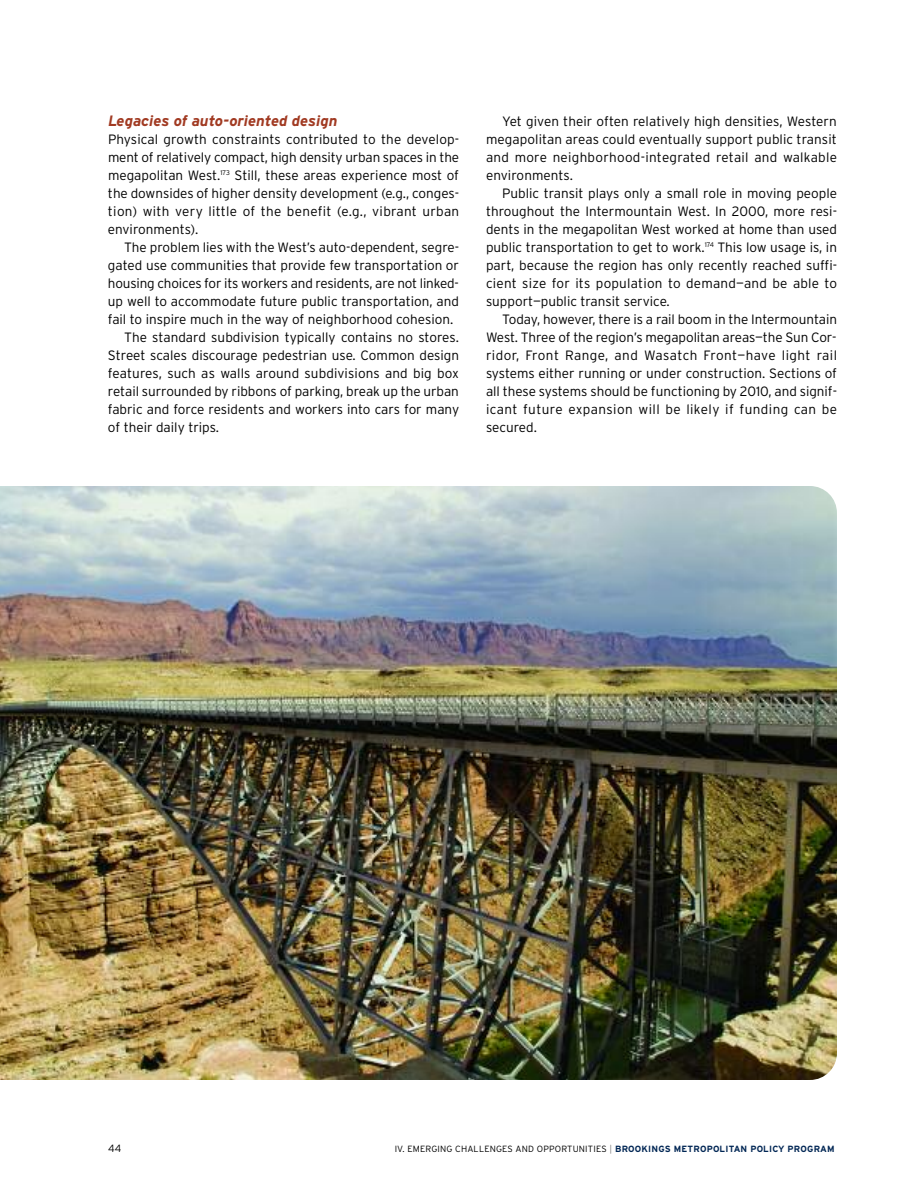
<style>
.page{position:relative;width:918px;height:1188px;background:#fff}
.page>*{position:absolute;margin:0;border:0;box-sizing:border-box;transform-origin:0 0}
.t1{font:italic 700 15px "Interstate";color:#a13a22}
.t2{font:300 13.5px/18px "Interstate";color:#000;text-align:justify}
.t3{font:300 10.5px "Interstate";color:#000}
.t4{font:300 9px "Interstate";letter-spacing:.02em;color:#000}
.s1{color:#808080}
.s2{font-weight:700;color:#002654}
</style>
<div class="page">
<img style="left:0;top:486px;width:837px;height:594px">
<p class="t1" style="left:108px;top:112px;width:231px">Legacies of auto-oriented design</p>
<p class="t2" style="left:108px;top:130px;width:353px">Physical growth constraints contributed to the develop&shy;ment of relatively compact, high density urban spaces in the megapolitan West.<sup>173</sup> Still, these areas experience most of the downsides of higher density development (e.g., conges&shy;tion) with very little of the benefit (e.g., vibrant urban environments).</p>
<p class="t2" style="left:124px;top:238px;width:336px">The problem lies with the West’s auto-dependent, segre-</p>
<p class="t2" style="left:108px;top:256px;width:353px">gated use communities that provide few transportation or</p>
<p class="t2" style="left:108px;top:274px;width:352px">housing choices for its workers and residents, are not linked-</p>
<p class="t2" style="left:108px;top:292px;width:353px">up well to accommodate future public transportation, and</p>
<p class="t2" style="left:108px;top:310px;width:347px">fail to inspire much in the way of neighborhood cohesion.</p>
<p class="t2" style="left:124px;top:328px;width:336px">The standard subdivision typically contains no stores.</p>
<p class="t2" style="left:108px;top:346px;width:353px">Street scales discourage pedestrian use. Common design</p>
<p class="t2" style="left:108px;top:364px;width:353px">features, such as walls around subdivisions and big box</p>
<p class="t2" style="left:108px;top:382px;width:352px">retail surrounded by ribbons of parking, break up the urban</p>
<p class="t2" style="left:108px;top:400px;width:353px">fabric and force residents and workers into cars for many</p>
<p class="t2" style="left:108px;top:418px;width:113px">of their daily trips.</p>
<p class="t2" style="left:486px;top:112px;width:353px;text-indent:16px">Yet given their often relatively high densities, Western megapolitan areas could eventually support public transit and more neighborhood-integrated retail and walkable environments.</p>
<p class="t2" style="left:486px;top:184px;width:353px;text-indent:16px">Public transit plays only a small role in moving people throughout the Intermountain West. In 2000, more resi&shy;dents in the megapolitan West worked at home than used public transportation to get to work.<sup>174</sup> This low usage is, in part, because the region has only recently reached suffi&shy;cient size for its population to demand—and be able to support—public transit service.</p>
<p class="t2" style="left:486px;top:310px;width:353px;text-indent:16px">Today, however, there is a rail boom in the Intermountain West. Three of the region’s megapolitan areas—the Sun Cor&shy;ridor, Front Range, and Wasatch Front—have light rail systems either running or under construction. Sections of all these systems should be functioning by 2010, and signif&shy;icant future expansion will be likely if funding can be secured.</p>
<p class="t3" style="left:108px;top:1142px;width:15px">44</p>
<p class="t4" style="left:395px;top:1144px;width:441px">IV. EMERGING CHALLENGES AND OPPORTUNITIES <span class="s1">|</span> <span class="s2">BROOKINGS METROPOLITAN POLICY PROGRAM</span></p>
</div>
